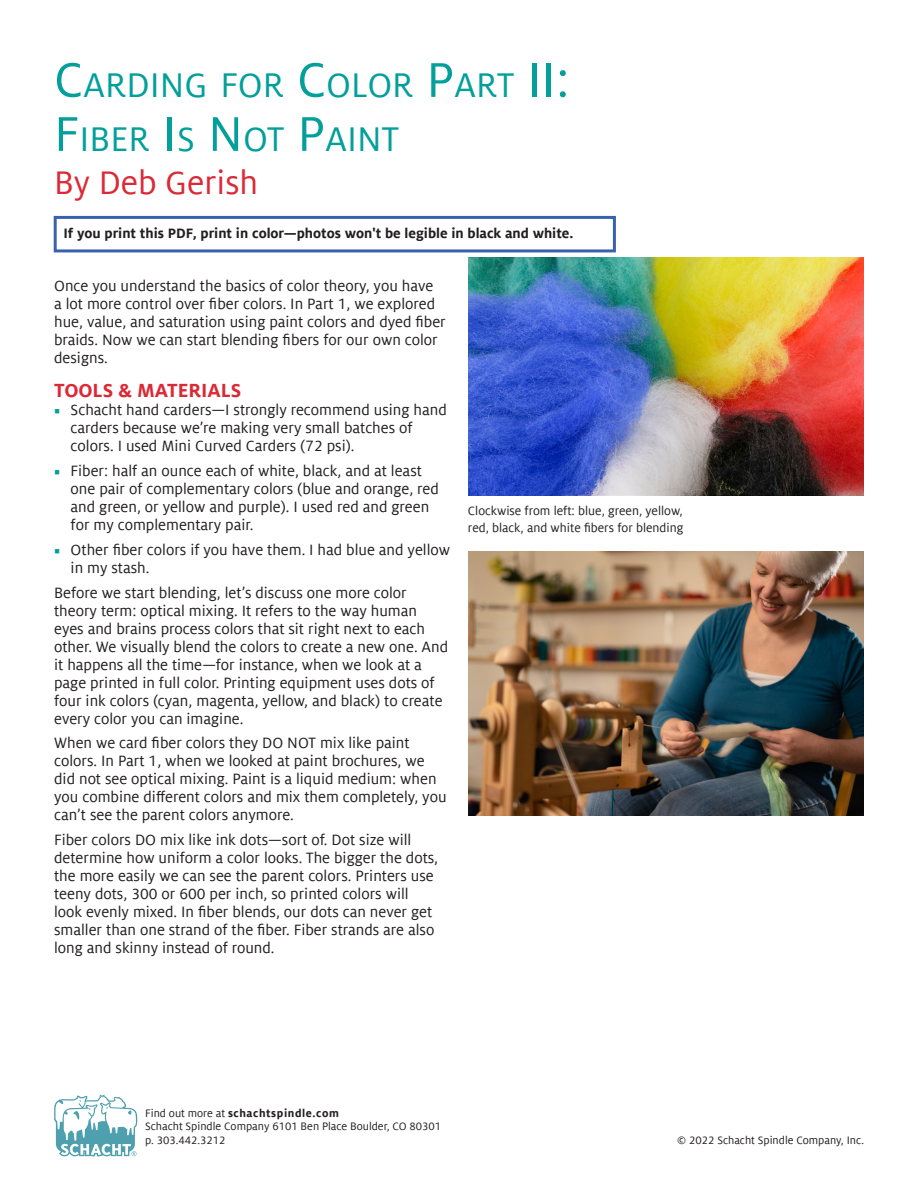
<style>
.page{position:relative;width:918px;height:1188px;background:#fff}
.page>*{position:absolute;margin:0;border:0;box-sizing:border-box;transform-origin:0 0}
.t1{font:37.8px/54px "Milo Offc";color:#039f9a}
.t2{font:36px "Milo Offc";color:#da2a37}
.t3{font:700 21px "Milo Offc";color:#da2a37}
.t4{font:16.5px/18px "Milo Offc";color:#231f20}
.t5{font:700 15px "Milo Offc";color:#231f20}
.t6{font:13.5px/16.5px "Milo Offc";color:#231f20}
.t7{font:12px/13.5px "Milo Offc";color:#231f20}
.s1{font-size:54px}
.s2{font-family:"Minion Pro";font-size:15px;color:#039f9a}
.s3{font-weight:700}
</style>
<div class="page">
<div style="left:54px;top:216px;width:562px;height:36px;border:3px solid #3962ae"></div>
<svg style="left:54px;top:1095px;width:83px;height:62px"></svg>
<img style="left:468px;top:257px;width:396px;height:238px">
<img style="left:468px;top:551px;width:396px;height:264px">
<h1 class="t1" style="left:54px;top:57px;width:517px"><span class="s1">C</span>ARDING FOR <span class="s1">C</span>OLOR <span class="s1">P</span>ART <span class="s1">II:<br>F</span>IBER <span class="s1">I</span>S <span class="s1">N</span>OT <span class="s1">P</span>AINT</h1>
<h2 class="t2" style="left:54px;top:169px;width:206px">By Deb Gerish</h2>
<p class="t5" style="left:63px;top:227px;width:512px">If you print this PDF, print in color—photos won't be legible in black and white.</p>
<p class="t4" style="left:54px;top:278px;width:393px">Once you understand the basics of color theory, you have<br>a lot more control over fiber colors. In Part 1, we explored hue, value, and saturation using paint colors and dyed fiber braids. Now we can start blending fibers for our own color designs.</p>
<p class="t3" style="left:54px;top:383px;width:189px">TOOLS &amp; MATERIALS</p>
<p class="t4" style="left:71px;top:402px;width:378px;text-indent:-17px"><span class="s2">■</span> Schacht hand carders—I strongly recommend using hand carders because we’re making very small batches of colors. I used Mini Curved Carders (72 psi).</p>
<p class="t4" style="left:71px;top:462px;width:370px;text-indent:-17px"><span class="s2">■</span> Fiber: half an ounce each of white, black, and at least one pair of complementary colors (blue and orange, red and green, or yellow and purple). I used red and green for my complementary pair.</p>
<p class="t4" style="left:71px;top:541px;width:381px;text-indent:-17px"><span class="s2">■</span> Other fiber colors if you have them. I had blue and yellow in my stash.</p>
<p class="t4" style="left:54px;top:584px;width:396px">Before we start blending, let’s discuss one more color theory term: optical mixing. It refers to the way human eyes and brains process colors that sit right next to each other. We visually blend the colors to create a new one. And it happens all the time—for instance, when we look at a page printed in full color. Printing equipment uses dots of four ink colors (cyan, magenta, yellow, and black) to create every color you can imagine.</p>
<p class="t4" style="left:54px;top:734px;width:394px">When we card fiber colors they DO NOT mix like paint colors. In Part 1, when we looked at paint brochures, we did not see optical mixing. Paint is a liquid medium: when you combine different colors and mix them completely, you can’t see the parent colors anymore.</p>
<p class="t4" style="left:54px;top:831px;width:386px">Fiber colors DO mix like ink dots—sort of. Dot size will determine how uniform a color looks. The bigger the dots, the more easily we can see the parent colors. Printers use teeny dots, 300 or 600 per inch, so printed colors will look evenly mixed. In fiber blends, our dots can never get smaller than one strand of the fiber. Fiber strands are also long and skinny instead of round.</p>
<p class="t6" style="left:468px;top:503px;width:217px">Clockwise from left: blue, green, yellow, red, black, and white fibers for blending</p>
<p class="t7" style="left:145px;top:1107px;width:298px">Find out more at <span class="s3">schachtspindle.com<br></span>Schacht Spindle Company 6101 Ben Place Boulder, CO 80301 p. 303.442.3212</p>
<p class="t7" style="left:677px;top:1134px;width:188px">© 2022 Schacht Spindle Company, Inc.</p>
</div>
